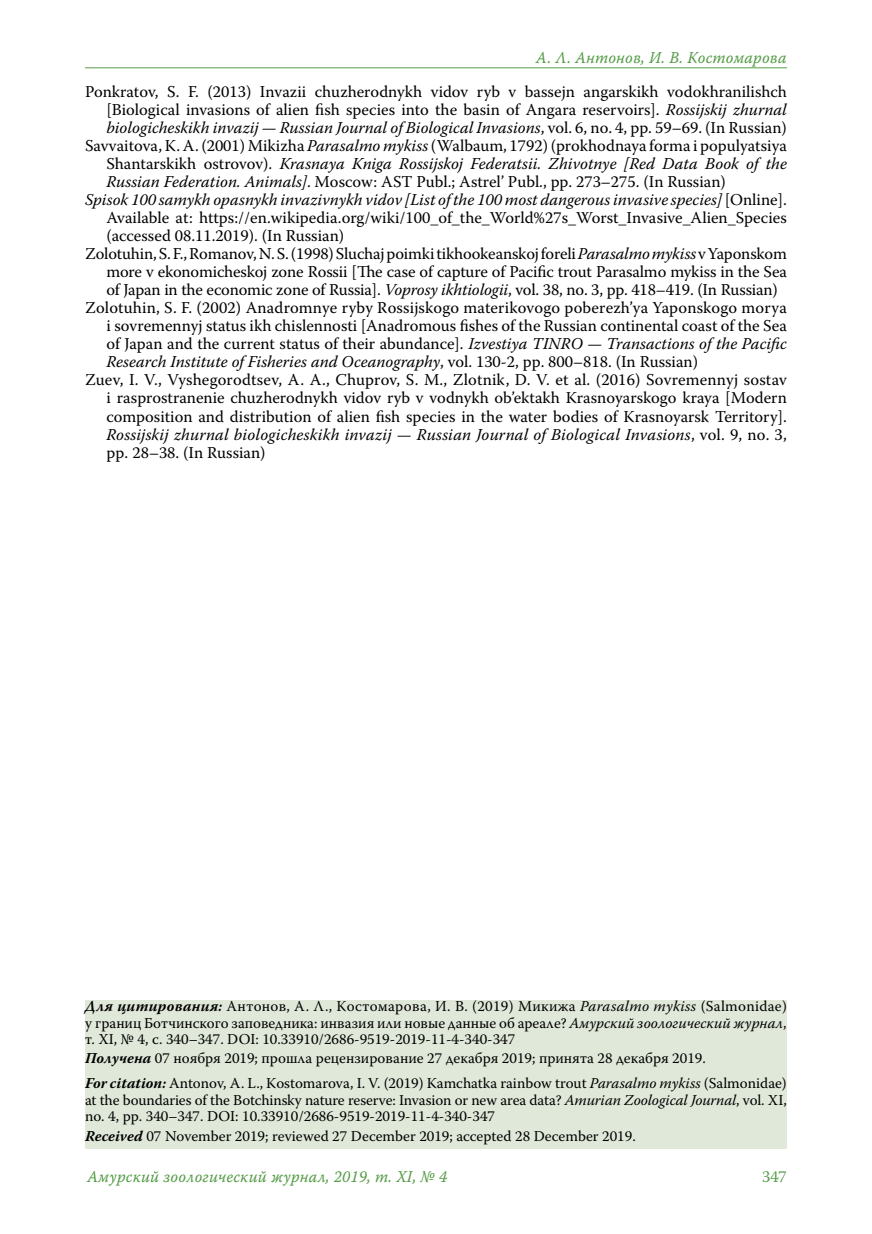
<style>
.page{position:relative;width:872px;height:1234px;background:#fff}
.page>*{position:absolute;margin:0;border:0;box-sizing:border-box;transform-origin:0 0}
.t1{font:16.5px "Warnock Pro";color:#000}
.t2{font:italic 16.5px "Warnock Pro";color:#000}
.t3{font:16.5px "Warnock Pro It Capt";letter-spacing:.01em;color:#569c48;scale:.95 1}
.t4{font:16.5px "Warnock Pro";color:#569c48}
.t5{font:15px/16.5px "Warnock Pro";color:#000}
.s1{font-style:italic}
.s2{font-style:normal}
.s3{font-weight:700;font-style:italic}
</style>
<div class="page">
<hr style="left:85px;top:67px;width:702px;height:1px;background:#569c48">
<div style="left:85px;top:999px;width:702px;height:149px;background:#e0e8d9"></div>
<p class="t3" style="left:536px;top:48px;width:265px">А. Л. Антонов, И. В. Костомарова</p>
<p class="t1" style="left:85px;top:82px;width:703px">Ponkratov, S. F. (2013) Invazii chuzherodnykh vidov ryb v bassejn angarskikh vodokhranilishch</p>
<p class="t1" style="left:106px;top:100px;width:682px">[Biological invasions of alien fish species into the basin of Angara reservoirs]. <span class="s1">Rossijskij zhurnal</span></p>
<p class="t2" style="left:106px;top:118px;width:682px">biologicheskikh invazij — Russian Journal of Biological Invasions<span class="s2">, vol. 6, no. 4, pp. 59–69. (In Russian)</span></p>
<p class="t1" style="left:85px;top:136px;width:703px">Savvaitova, K. A. (2001) Mikizha <span class="s1">Parasalmo mykiss</span> (Walbaum, 1792) (prokhodnaya forma i populyatsiya</p>
<p class="t2" style="left:106px;top:154px;width:682px"><span class="s2">Shantarskikh ostrovov).</span> Krasnaya Kniga Rossijskoj Federatsii. Zhivotnye [Red Data Book of the</p>
<p class="t1" style="left:106px;top:172px;width:621px"><span class="s1">Russian Federation. Animals]</span>. Moscow: AST Publ.; Astrel’ Publ., pp. 273–275. (In Russian)</p>
<p class="t2" style="left:85px;top:190px;width:703px">Spisok 100 samykh opasnykh invazivnykh vidov [List of the 100 most dangerous invasive species] <span class="s2">[Online].</span></p>
<p class="t1" style="left:106px;top:208px;width:682px">Available at: https://en.wikipedia.org/wiki/100_of_the_World%27s_Worst_Invasive_Alien_Species</p>
<p class="t1" style="left:106px;top:226px;width:239px">(accessed 08.11.2019). (In Russian)</p>
<p class="t1" style="left:85px;top:244px;width:703px">Zolotuhin, S. F., Romanov, N. S. (1998) Sluchaj poimki tikhookeanskoj foreli <span class="s1">Parasalmo mykiss</span> v Yaponskom</p>
<p class="t1" style="left:106px;top:262px;width:682px">more v ekonomicheskoj zone Rossii [The case of capture of Pacific trout Parasalmo mykiss in the Sea</p>
<p class="t1" style="left:106px;top:280px;width:673px">of Japan in the economic zone of Russia]. <span class="s1">Voprosy ikhtiologii</span>, vol. 38, no. 3, pp. 418–419. (In Russian)</p>
<p class="t1" style="left:85px;top:298px;width:703px">Zolotuhin, S. F. (2002) Anadromnye ryby Rossijskogo materikovogo poberezh’ya Yaponskogo morya</p>
<p class="t1" style="left:106px;top:316px;width:682px">i sovremennyj status ikh chislennosti [Anadromous fishes of the Russian continental coast of the Sea</p>
<p class="t1" style="left:106px;top:334px;width:682px">of Japan and the current status of their abundance]. <span class="s1">Izvestiya TINRO — Transactions of the Pacific</span></p>
<p class="t2" style="left:106px;top:352px;width:593px">Research Institute of Fisheries and Oceanography<span class="s2">, vol. 130-2, pp. 800–818. (In Russian)</span></p>
<p class="t1" style="left:85px;top:370px;width:703px">Zuev, I. V., Vyshegorodtsev, A. A., Chuprov, S. M., Zlotnik, D. V. et al. (2016) Sovremennyj sostav</p>
<p class="t1" style="left:106px;top:388px;width:682px">i rasprostranenie chuzherodnykh vidov ryb v vodnykh ob’ektakh Krasnoyarskogo kraya [Modern</p>
<p class="t1" style="left:106px;top:406px;width:682px">composition and distribution of alien fish species in the water bodies of Krasnoyarsk Territory].</p>
<p class="t2" style="left:106px;top:424px;width:682px">Rossijskij zhurnal biologicheskikh invazij — Russian Journal of Biological Invasions<span class="s2">, vol. 9, no. 3,</span></p>
<p class="t1" style="left:106px;top:442px;width:161px">pp. 28–38. (In Russian)</p>
<p class="t5" style="left:85px;top:997px;width:703px;text-align:justify"><span class="s3">Для цитирования:</span> Антонов, А. Л., Костомарова, И. В. (2019) Микижа <span class="s1">Parasalmo mykiss</span> (Salmonidae) у границ Ботчинского заповедника: инвазия или новые данные об ареале? <span class="s1">Амурский зоологический журнал</span>, т. XI, № 4, с. 340–347. DOI: 10.33910/2686-9519-2019-11-4-340-347</p>
<p class="t5" style="left:85px;top:1045px;width:703px;line-height:25px"><span class="s3">Получена</span> 07 ноября 2019; прошла рецензирование 27 декабря 2019; принята 28 декабря 2019.<br><span class="s3">For citation:</span> Antonov, A. L., Kostomarova, I. V. (2019) Kamchatka rainbow trout <span class="s1">Parasalmo mykiss</span> (Salmonidae)</p>
<p class="t5" style="left:85px;top:1091px;width:703px">at the boundaries of the Botchinsky nature reserve: Invasion or new area data? <span class="s1">Amurian Zoological Journal</span>, vol. XI, no. 4, pp. 340–347. DOI: 10.33910/2686-9519-2019-11-4-340-347</p>
<p class="t5" style="left:85px;top:1126px;width:552px"><span class="s3">Received</span> 07 November 2019; reviewed 27 December 2019; accepted 28 December 2019.</p>
<p class="t3" style="left:88px;top:1166px;width:380px">Амурский зоологический журнал, 2019, т. XI, № 4</p>
<p class="t4" style="left:762px;top:1166px;width:26px">347</p>
</div>
